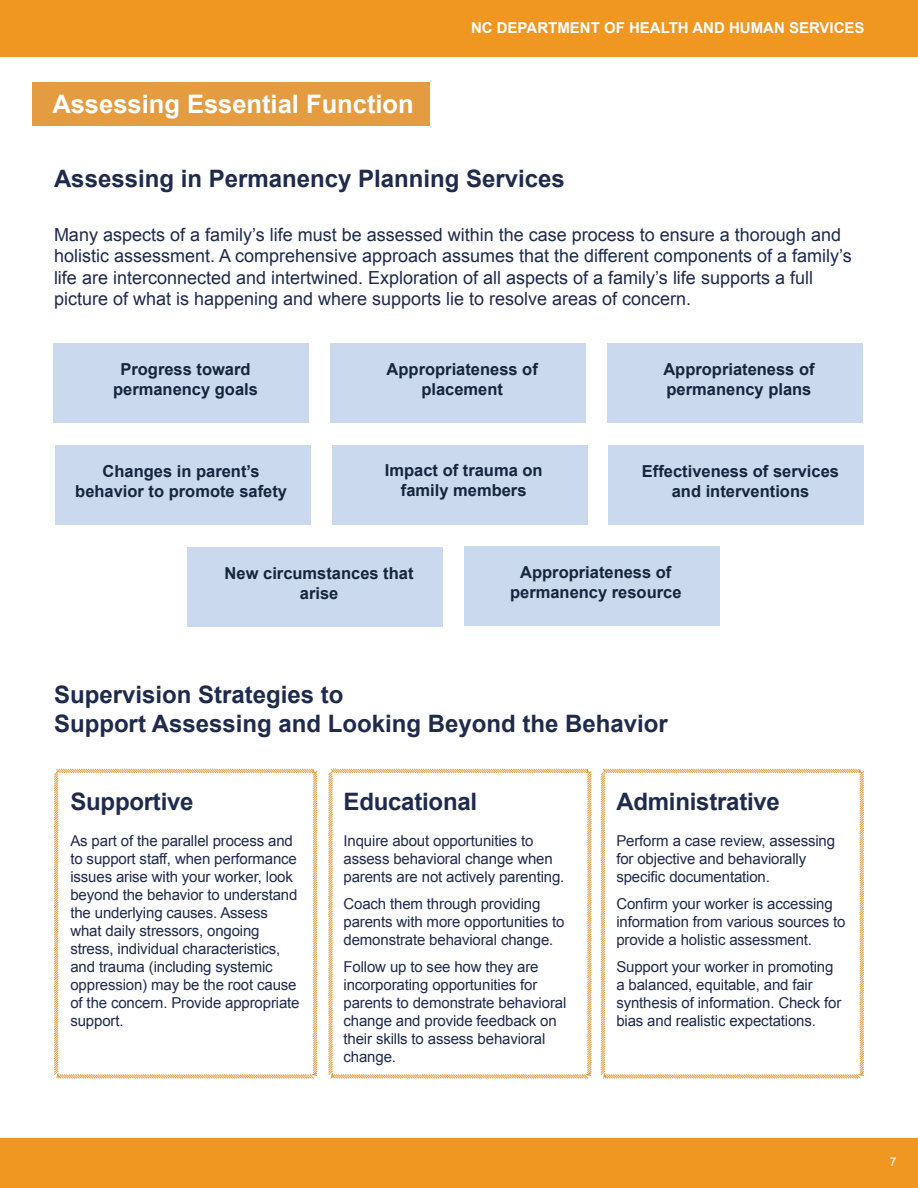
<style>
.page{position:relative;width:918px;height:1188px;background:#fff}
.page>*{position:absolute;margin:0;border:0;box-sizing:border-box;transform-origin:0 0}
.t1{font:700 25.5px "Arial";color:#fff}
.t2{font:700 24px/28.8px "Arial";color:#1f2a4d}
.t3{font:18px/21.6px "Arial";color:#1f2a4d}
.t4{font:700 16.5px/19.8px "Arial";color:#14253d;text-align:center}
.t5{font:15px/18px "Arial";letter-spacing:-.01em;color:#1f2a4d}
.t6{font:700 15px "Arial";color:#fff}
.t7{font:12px "Arial";color:#fff}
</style>
<div class="page">
<img style="left:0;top:0;width:918px;height:1188px">
<svg style="left:53px;top:768px;width:265px;height:312px"></svg>
<svg style="left:327px;top:768px;width:265px;height:312px"></svg>
<svg style="left:600px;top:768px;width:265px;height:312px"></svg>
<div style="left:54px;top:344px;width:255px;height:79px;background:#cad9ed"></div>
<div style="left:32px;top:82px;width:398px;height:44px;background:#e59c41"></div>
<div style="left:331px;top:343px;width:255px;height:80px;background:#cad9ed"></div>
<div style="left:607px;top:344px;width:255px;height:79px;background:#cad9ed"></div>
<div style="left:55px;top:445px;width:255px;height:80px;background:#cad9ed"></div>
<div style="left:332px;top:445px;width:255px;height:79px;background:#cad9ed"></div>
<div style="left:609px;top:445px;width:255px;height:80px;background:#cad9ed"></div>
<div style="left:187px;top:547px;width:256px;height:80px;background:#cad9ed"></div>
<div style="left:464px;top:546px;width:255px;height:80px;background:#cad9ed"></div>
<h1 class="t1" style="left:52px;top:87px;width:363px">Assessing Essential Function</h1>
<p class="t6" style="left:471px;top:18px;width:395px">NC DEPARTMENT OF HEALTH AND HUMAN SERVICES</p>
<h2 class="t2" style="left:54px;top:165px;width:512px">Assessing in Permanency Planning Services</h2>
<p class="t3" style="left:54px;top:224px;width:799px">Many aspects of a family’s life must be assessed within the case process to ensure a thorough and holistic assessment. A comprehensive approach assumes that the different components of a family’s life are interconnected and intertwined. Exploration of all aspects of a family’s life supports a full picture of what is happening and where supports lie to resolve areas of concern.</p>
<p class="t4" style="left:113px;top:360px;width:146px">Progress toward permanency goals</p>
<p class="t4" style="left:387px;top:360px;width:153px">Appropriateness of placement</p>
<p class="t4" style="left:663px;top:360px;width:153px;text-align:left">Appropriateness of permanency plans</p>
<p class="t4" style="left:75px;top:462px;width:213px">Changes in parent’s behavior to promote safety</p>
<p class="t4" style="left:385px;top:461px;width:159px">Impact of trauma on family members</p>
<p class="t4" style="left:642px;top:462px;width:199px">Effectiveness of services and interventions</p>
<p class="t4" style="left:225px;top:564px;width:190px">New circumstances that arise</p>
<p class="t4" style="left:510px;top:563px;width:173px">Appropriateness of permanency resource</p>
<h2 class="t2" style="left:54px;top:681px;width:615px">Supervision Strategies to<br>Support Assessing and Looking Beyond the Behavior</h2>
<h2 class="t2" style="left:70px;top:788px;width:125px">Supportive</h2>
<p class="t5" style="left:70px;top:832px;width:231px">As part of the parallel process and to support staff, when performance issues arise with your worker, look beyond the behavior to understand the underlying causes. Assess what daily stressors, ongoing stress, individual characteristics, and trauma (including systemic oppression) may be the root cause of the concern. Provide appropriate support.</p>
<h2 class="t2" style="left:344px;top:788px;width:135px">Educational</h2>
<p class="t5" style="left:344px;top:832px;width:222px">Inquire about opportunities to assess behavioral change when parents are not actively parenting.</p>
<p class="t5" style="left:344px;top:895px;width:222px">Coach them through providing parents with more opportunities to demonstrate behavioral change.</p>
<p class="t5" style="left:344px;top:958px;width:224px">Follow up to see how they are incorporating opportunities for parents to demonstrate behavioral change and provide feedback on their skills to assess behavioral change.</p>
<h2 class="t2" style="left:616px;top:788px;width:165px">Administrative</h2>
<p class="t5" style="left:616px;top:832px;width:220px">Perform a case review, assessing for objective and behaviorally specific documentation.</p>
<p class="t5" style="left:616px;top:895px;width:231px">Confirm your worker is accessing information from various sources to provide a holistic assessment.</p>
<p class="t5" style="left:616px;top:958px;width:226px">Support your worker in promoting a balanced, equitable, and fair synthesis of information. Check for bias and realistic expectations.</p>
<p class="t7" style="left:890px;top:1154px;width:8px">7</p>
</div>
